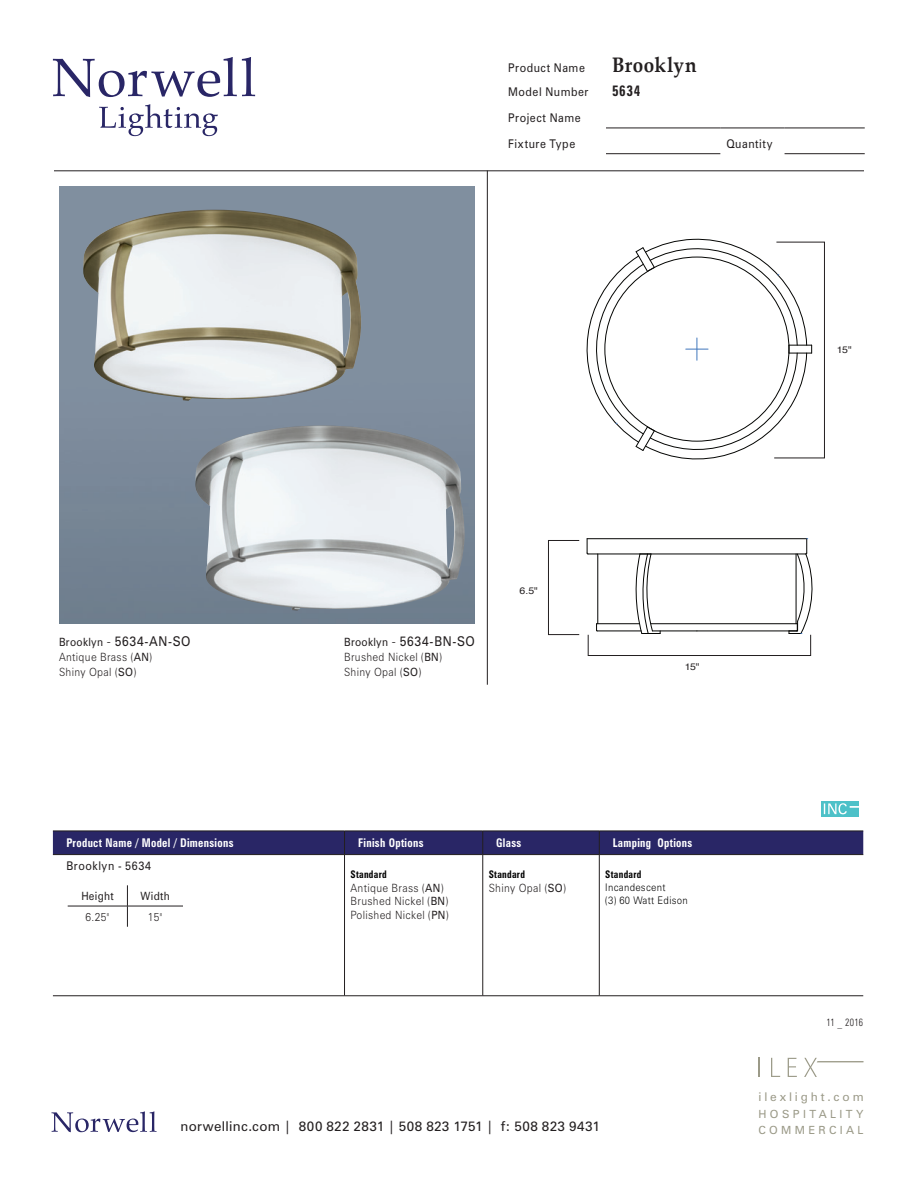
<style>
.page{position:relative;width:918px;height:1188px;background:#fff}
.page>*{position:absolute;margin:0;border:0;box-sizing:border-box;transform-origin:0 0}
.Product_Name{font:700 21px "Palatino Linotype";letter-spacing:.03em;color:#231f20;scale:.9 1}
.Product_Number{font:700 condensed 15px "Zurich BT";color:#231f20;scale:.9 1}
.t1{font:13.5px "Zurich BT";letter-spacing:.025em;color:#231f20}
.t2{font:13.5px "Zurich BT";letter-spacing:.025em;color:#231f20;scale:.9 1}
.White_Table_Text{font:700 condensed 12px "Zurich BT";letter-spacing:.03em;color:#fff;scale:.9 1}
.Product_Number-2{font:12px "Zurich BT";letter-spacing:.05em;color:#231f20;scale:.9 1}
.Product_Name-2{font:12px "Zurich BT";letter-spacing:.05em;color:#231f20;scale:.9 1}
.t3{font:12px "Zurich BT";letter-spacing:.24em;color:#9b9a88}
.ProductNameNumber_ta{font:12px "Zurich BT";letter-spacing:.055em;color:#231f20;scale:.9 1}
.Table_text{font:300 11.4px "Zurich BT";letter-spacing:.03em;color:#231f20;scale:.9 1}
.Table_text-2{font:11.4px "Zurich BT";letter-spacing:.03em;color:#231f20;scale:.9 1}
.t4{font:11.25px/16.5px "Zurich BT";letter-spacing:.295em;color:#9b9a88}
.Table_Text_Header{font:300 10.5px/12.6px "Zurich BT";letter-spacing:.03em;color:#000;scale:.9 1}
.Table_Text_Header-2{font:700 condensed 10.5px "Zurich BT";letter-spacing:.03em;color:#000;scale:.9 1}
.t5{font:300 condensed 10.5px "Zurich BT";letter-spacing:.02em;color:#231f20;scale:.9 1}
.product_dimensions{font:9.45px "Helvetica";color:#231f20;scale:1.11 1}
.s1{font-size:11.4px}
.s2{font-weight:300}
.s3{font-weight:400}
</style>
<div class="page">
<hr style="left:54px;top:171px;width:810px;height:1px;background:#231f20">
<svg style="left:53px;top:57px;width:202px;height:40px"></svg>
<svg style="left:99px;top:104px;width:119px;height:32px"></svg>
<svg style="left:759px;top:1058px;width:1px;height:19px"></svg>
<svg style="left:771px;top:1058px;width:9px;height:19px"></svg>
<svg style="left:788px;top:1058px;width:9px;height:19px"></svg>
<svg style="left:804px;top:1058px;width:60px;height:19px"></svg>
<svg style="left:52px;top:1111px;width:105px;height:21px"></svg>
<hr style="left:587px;top:538px;width:220px;height:1px;background:#040503">
<svg style="left:586px;top:539px;width:3px;height:16px"></svg>
<hr style="left:697px;top:631px;width:100px;height:1px;background:#040503">
<hr style="left:597px;top:554px;width:1px;height:70px;background:#040503">
<hr style="left:588px;top:554px;width:218px;height:1px;background:#040503">
<hr style="left:597px;top:631px;width:44px;height:1px;background:#040503">
<hr style="left:652px;top:631px;width:45px;height:1px;background:#040503">
<svg style="left:596px;top:624px;width:2px;height:8px"></svg>
<hr style="left:651px;top:623px;width:146px;height:1px;background:#040503">
<hr style="left:597px;top:623px;width:43px;height:1px;background:#040503">
<svg style="left:634px;top:553px;width:27px;height:81px"></svg>
<svg style="left:789px;top:538px;width:24px;height:97px"></svg>
<img style="left:59px;top:186px;width:416px;height:437px">
<div style="left:53px;top:831px;width:810px;height:23px;background:#292666"></div>
<hr style="left:345px;top:831px;width:138px;height:1px;background:#231f20">
<hr style="left:599px;top:831px;width:264px;height:1px;background:#231f20">
<hr style="left:53px;top:854px;width:292px;height:1px;background:#231f20">
<hr style="left:483px;top:854px;width:116px;height:1px;background:#231f20">
<hr style="left:345px;top:854px;width:138px;height:1px;background:#231f20">
<hr style="left:599px;top:854px;width:264px;height:1px;background:#231f20">
<hr style="left:599px;top:996px;width:264px;height:1px;background:#231f20">
<hr style="left:344px;top:855px;width:1px;height:141px;background:#231f20">
<hr style="left:483px;top:855px;width:1px;height:141px;background:#231f20">
<hr style="left:599px;top:855px;width:1px;height:141px;background:#231f20">
<hr style="left:53px;top:996px;width:292px;height:1px;background:#231f20">
<hr style="left:345px;top:996px;width:138px;height:1px;background:#231f20">
<hr style="left:483px;top:996px;width:116px;height:1px;background:#231f20">
<hr style="left:487px;top:171px;width:1px;height:514px;background:#231f20">
<hr style="left:606px;top:153px;width:114px;height:1px;background:#231f20">
<hr style="left:785px;top:153px;width:80px;height:1px;background:#231f20">
<hr style="left:606px;top:128px;width:114px;height:1px;background:#231f20">
<hr style="left:720px;top:128px;width:65px;height:1px;background:#231f20">
<hr style="left:785px;top:128px;width:80px;height:1px;background:#231f20">
<hr style="left:68px;top:906px;width:59px;height:1px;background:#231f20">
<hr style="left:127px;top:906px;width:56px;height:1px;background:#231f20">
<svg style="left:127px;top:885px;width:1px;height:42px"></svg>
<svg style="left:822px;top:801px;width:37px;height:16px"></svg>
<svg style="left:824px;top:803px;width:35px;height:11px"></svg>
<svg style="left:586px;top:238px;width:239px;height:222px"></svg>
<div style="left:588px;top:635px;width:223px;height:21px;border:1px solid #231f20"></div>
<div style="left:548px;top:540px;width:31px;height:95px;border:1px solid #231f20"></div>
<img style="left:82px;top:210px;width:279px;height:191px">
<img style="left:195px;top:426px;width:270px;height:184px">
<p class="Product_Name-2" style="left:508px;top:61px;width:87px">Product Name</p>
<p class="Product_Name" style="left:612px;top:50px;width:95px">Brooklyn</p>
<p class="Product_Number-2" style="left:508px;top:85px;width:91px">Model Number</p>
<p class="Product_Number" style="left:612px;top:82px;width:33px">5634</p>
<p class="Product_Name-2" style="left:508px;top:110px;width:82px">Project Name</p>
<p class="Product_Number-2" style="left:508px;top:136px;width:76px">Fixture Type</p>
<p class="Product_Number-2" style="left:726px;top:136px;width:53px">Quantity</p>
<p class="product_dimensions" style="left:837px;top:343px;width:15px">15"</p>
<p class="t2" style="left:59px;top:633px;width:148px"><span class="s1">Brooklyn</span> <span class="s2">-</span> 5634-AN-SO</p>
<p class="Table_text" style="left:59px;top:650px;width:105px">Antique Brass (<span class="s3">AN</span>)</p>
<p class="Table_text" style="left:59px;top:665px;width:87px">Shiny Opal (<span class="s3">SO</span>)</p>
<p class="t2" style="left:344px;top:633px;width:147px"><span class="s1">Brooklyn</span> <span class="s2">-</span> 5634-BN-SO</p>
<p class="Table_text" style="left:344px;top:650px;width:110px">Brushed Nickel (<span class="s3">BN</span>)</p>
<p class="Table_text" style="left:344px;top:665px;width:87px">Shiny Opal (<span class="s3">SO</span>)</p>
<p class="product_dimensions" style="left:519px;top:584px;width:18px">6.5"</p>
<p class="product_dimensions" style="left:685px;top:660px;width:15px">15"</p>
<p class="White_Table_Text" style="left:66px;top:835px;width:187px">Product Name / Model / Dimensions</p>
<p class="White_Table_Text" style="left:358px;top:835px;width:74px">Finish Options</p>
<p class="White_Table_Text" style="left:496px;top:835px;width:29px">Glass</p>
<p class="White_Table_Text" style="left:613px;top:835px;width:90px">Lamping Options</p>
<p class="ProductNameNumber_ta" style="left:66px;top:858px;width:96px">Brooklyn - 5634</p>
<p class="Table_Text_Header-2" style="left:351px;top:868px;width:42px">Standard</p>
<p class="Table_text" style="left:351px;top:881px;width:105px">Antique Brass (<span class="s3">AN</span>)</p>
<p class="Table_text" style="left:351px;top:894px;width:110px">Brushed Nickel (<span class="s3">BN</span>)</p>
<p class="Table_text" style="left:351px;top:908px;width:110px">Polished Nickel (<span class="s3">PN</span>)</p>
<p class="Table_Text_Header-2" style="left:489px;top:868px;width:42px">Standard</p>
<p class="Table_text" style="left:489px;top:881px;width:87px">Shiny Opal (<span class="s3">SO</span>)</p>
<p class="Table_Text_Header-2" style="left:605px;top:868px;width:42px">Standard</p>
<p class="Table_Text_Header" style="left:605px;top:881px;width:93px">Incandescent<br>(3) 60 Watt Edison</p>
<p class="Table_text-2" style="left:81px;top:889px;width:38px">Height</p>
<p class="Table_text-2" style="left:141px;top:889px;width:34px">Width</p>
<p class="Table_text" style="left:86px;top:910px;width:28px">6.25"</p>
<p class="Table_text" style="left:148px;top:910px;width:18px">15"</p>
<p class="t5" style="left:826px;top:1016px;width:43px">11 _ 2016</p>
<p class="t1" style="left:181px;top:1118px;width:421px">norwellinc.com | 800 822 2831 | 508 823 1751 | f: 508 823 9431</p>
<p class="t3" style="left:759px;top:1090px;width:107px">ilexlight.com</p>
<p class="t4" style="left:759px;top:1106px;width:107px">HOSPITALITY<br>COMMERCIAL</p>
</div>
